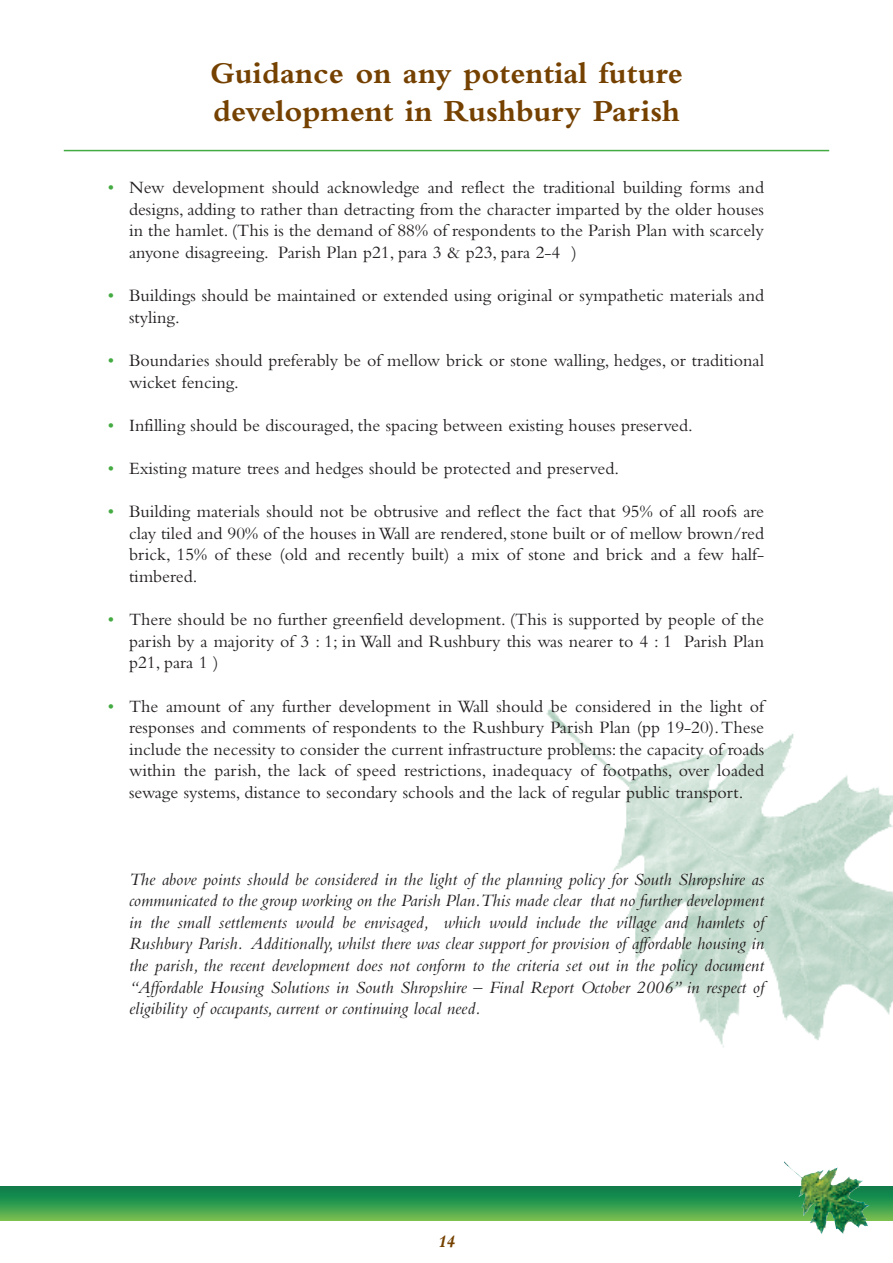
<style>
.page{position:relative;width:893px;height:1263px;background:#fff}
.page>*{position:absolute;margin:0;border:0;box-sizing:border-box;transform-origin:0 0}
.t1{font:700 31.5px/37.8px "Bembo";color:#754100}
.t2{font:18px/21.6px "Bembo";color:#231f20;text-align:justify}
.t3{font:italic 18px/21.6px "Bembo";color:#231f20;text-align:justify}
.t4{font:italic 700 18px "Bembo";color:#754100}
.s1{color:#44aa42}
</style>
<div class="page">
<img style="left:546px;top:708px;width:347px;height:340px">
<hr style="left:0;top:1216px;width:893px;height:4px;background:#77be4f">
<hr style="left:0;top:1215px;width:893px;height:4px;background:#71ba4f">
<hr style="left:0;top:1213px;width:893px;height:4px;background:#6bb650">
<hr style="left:0;top:1212px;width:893px;height:4px;background:#66b550">
<hr style="left:0;top:1211px;width:893px;height:4px;background:#61b350">
<hr style="left:0;top:1210px;width:893px;height:4px;background:#5cb050">
<hr style="left:0;top:1209px;width:893px;height:4px;background:#57ae51">
<hr style="left:0;top:1208px;width:893px;height:4px;background:#51ab50">
<hr style="left:0;top:1207px;width:893px;height:4px;background:#4ca950">
<hr style="left:0;top:1206px;width:893px;height:4px;background:#47a750">
<hr style="left:0;top:1205px;width:893px;height:4px;background:#42a550">
<hr style="left:0;top:1204px;width:893px;height:4px;background:#3da350">
<hr style="left:0;top:1203px;width:893px;height:4px;background:#38a150">
<hr style="left:0;top:1202px;width:893px;height:4px;background:#339f50">
<hr style="left:0;top:1201px;width:893px;height:4px;background:#2f9d50">
<hr style="left:0;top:1200px;width:893px;height:4px;background:#2b9a4f">
<hr style="left:0;top:1199px;width:893px;height:4px;background:#27994f">
<hr style="left:0;top:1198px;width:893px;height:4px;background:#21954f">
<hr style="left:0;top:1196px;width:893px;height:4px;background:#1b914e">
<hr style="left:0;top:1194px;width:893px;height:4px;background:#148d4d">
<hr style="left:0;top:1192px;width:893px;height:4px;background:#12894d">
<hr style="left:0;top:1189px;width:893px;height:4px;background:#12844c">
<hr style="left:0;top:1187px;width:893px;height:4px;background:#12804b">
<hr style="left:0;top:1186px;width:893px;height:3px;background:#00733d">
<img style="left:784px;top:1161px;width:84px;height:73px">
<hr style="left:64px;top:150px;width:765px;height:1px;background:#44aa42">
<h1 class="t1" style="left:210px;top:54px;width:474px">Guidance on any potential future development in Rushbury Parish</h1>
<p class="t2" style="left:129px;top:176px;width:636px;text-indent:-21px"><span class="s1">•</span> New development should acknowledge and reflect the traditional building forms and designs, adding to rather than detracting from the character imparted by the older houses in the hamlet. (This is the demand of 88% of respondents to the Parish Plan with scarcely anyone disagreeing. Parish Plan p21, para 3 &amp; p23, para 2-4 )</p>
<p class="t2" style="left:129px;top:284px;width:636px;text-indent:-21px"><span class="s1">•</span> Buildings should be maintained or extended using original or sympathetic materials and styling.</p>
<p class="t2" style="left:129px;top:349px;width:636px;text-indent:-21px"><span class="s1">•</span> Boundaries should preferably be of mellow brick or stone walling, hedges, or traditional wicket fencing.</p>
<p class="t2" style="left:108px;top:414px;width:586px"><span class="s1">•</span> Infilling should be discouraged, the spacing between existing houses preserved.</p>
<p class="t2" style="left:108px;top:457px;width:513px"><span class="s1">•</span> Existing mature trees and hedges should be protected and preserved.</p>
<p class="t2" style="left:129px;top:500px;width:637px;text-indent:-21px"><span class="s1">•</span> Building materials should not be obtrusive and reflect the fact that 95% of all roofs are clay tiled and 90% of the houses in Wall are rendered, stone built or of mellow brown/red brick, 15% of these (old and recently built) a mix of stone and brick and a few half&shy;timbered.</p>
<p class="t2" style="left:129px;top:608px;width:636px;text-indent:-21px"><span class="s1">•</span> There should be no further greenfield development. (This is supported by people of the parish by a majority of 3 : 1; in Wall and Rushbury this was nearer to 4 : 1 Parish Plan p21, para 1 )</p>
<p class="t2" style="left:129px;top:695px;width:637px;text-indent:-21px"><span class="s1">•</span> The amount of any further development in Wall should be considered in the light of responses and comments of respondents to the Rushbury Parish Plan (pp 19-20).These include the necessity to consider the current infrastructure problems: the capacity of roads within the parish, the lack of speed restrictions, inadequacy of footpaths, over loaded sewage systems, distance to secondary schools and the lack of regular public transport.</p>
<p class="t3" style="left:129px;top:868px;width:637px">The above points should be considered in the light of the planning policy for South Shropshire as communicated to the group working on the Parish Plan.This made clear that no further development in the small settlements would be envisaged, which would include the village and hamlets of Rushbury Parish. Additionally, whilst there was clear support for provision of affordable housing in the parish, the recent development does not conform to the criteria set out in the policy document “Affordable Housing Solutions in South Shropshire – Final Report October 2006” in respect of eligibility of occupants, current or continuing local need.</p>
<p class="t4" style="left:438px;top:1231px;width:18px">14</p>
</div>
